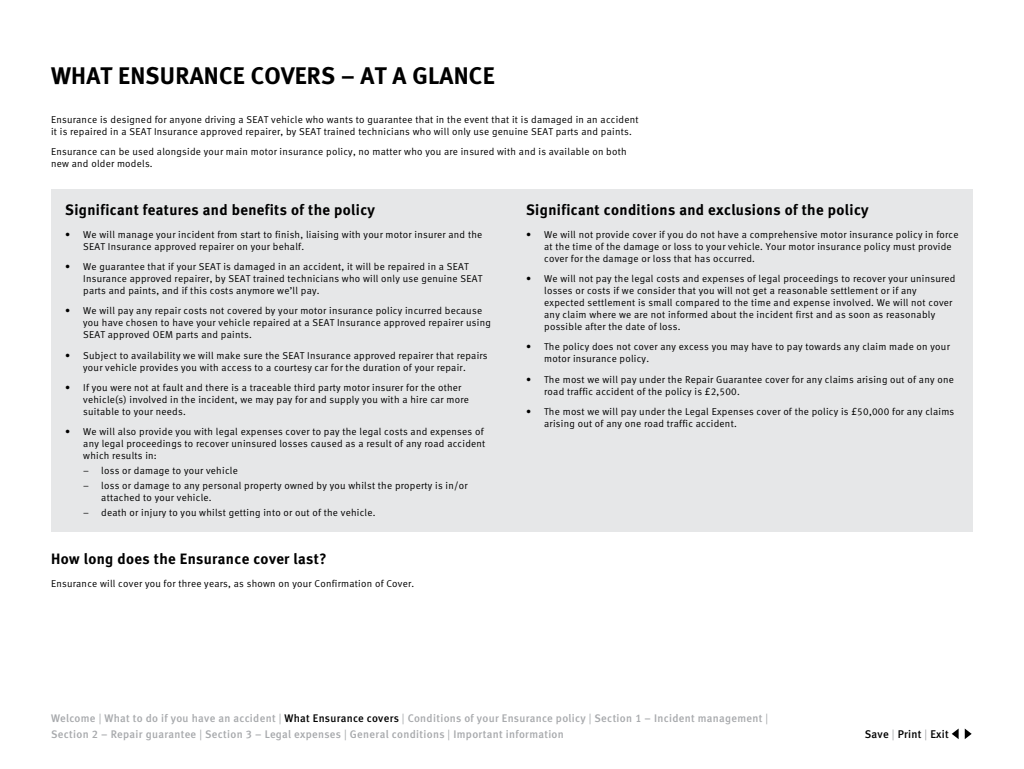
<style>
.page{position:relative;width:1024px;height:769px;background:#fff}
.page>*{position:absolute;margin:0;border:0;box-sizing:border-box;transform-origin:0 0}
.t1{font:700 24px "Seat Meta";letter-spacing:.01em;color:#000}
.t2{font:700 15px "Seat Meta";letter-spacing:.025em;color:#000}
.t3{font:500 11.2px "Seat Meta";letter-spacing:.025em;color:#000}
.t4{font:500 11px/16px "Seat Meta";letter-spacing:.03em;color:#a7a9ac}
.t5{font:10px/12px "Seat Meta Normal";letter-spacing:.025em;color:#000}
.s1{font-family:"Seat Meta Normal";font-weight:400}
.s2{color:#000}
.s3{font-family:"Seat Meta Normal";font-weight:400;color:#a7a9ac}
</style>
<div class="page">
<div style="left:51px;top:189px;width:921px;height:342px;background:#e6e7e8"></div>
<svg style="left:964px;top:728px;width:7px;height:10px"></svg>
<svg style="left:951px;top:729px;width:7px;height:9px"></svg>
<h1 class="t1" style="left:51px;top:61px;width:445px">WHAT ENSURANCE COVERS – AT A GLANCE</h1>
<p class="t5" style="left:51px;top:113px;width:589px">Ensurance is designed for anyone driving a SEAT vehicle who wants to guarantee that in the event that it is damaged in an accident it is repaired in a SEAT Insurance approved repairer, by SEAT trained technicians who will only use genuine SEAT parts and paints.</p>
<p class="t5" style="left:51px;top:145px;width:577px">Ensurance can be used alongside your main motor insurance policy, no matter who you are insured with and is available on both new and older models.</p>
<h2 class="t2" style="left:65px;top:200px;width:311px">Significant features and benefits of the policy</h2>
<p class="t5" style="left:83px;top:228px;width:400px;text-indent:-18px">• We will manage your incident from start to finish, liaising with your motor insurer and the<br>SEAT Insurance approved repairer on your behalf.</p>
<p class="t5" style="left:83px;top:260px;width:400px;text-indent:-18px">• We guarantee that if your SEAT is damaged in an accident, it will be repaired in a SEAT<br>Insurance approved repairer, by SEAT trained technicians who will only use genuine SEAT parts and paints, and if this costs anymore we’ll pay.</p>
<p class="t5" style="left:83px;top:305px;width:409px;text-indent:-18px">• We will pay any repair costs not covered by your motor insurance policy incurred because you have chosen to have your vehicle repaired at a SEAT Insurance approved repairer using<br>SEAT approved OEM parts and paints.</p>
<p class="t5" style="left:65px;top:349px;width:424px;text-align:center">• Subject to availability we will make sure the SEAT Insurance approved repairer that repairs your vehicle provides you with access to a courtesy car for the duration of your repair.</p>
<p class="t5" style="left:83px;top:381px;width:387px;text-indent:-18px">• If you were not at fault and there is a traceable third party motor insurer for the other vehicle(s) involved in the incident, we may pay for and supply you with a hire car more suitable to your needs.</p>
<p class="t5" style="left:83px;top:425px;width:403px;text-indent:-18px">• We will also provide you with legal expenses cover to pay the legal costs and expenses of any legal proceedings to recover uninsured losses caused as a result of any road accident which results in:</p>
<p class="t5" style="left:83px;top:464px;width:156px">– loss or damage to your vehicle</p>
<p class="t5" style="left:101px;top:479px;width:368px;text-indent:-18px">– loss or damage to any personal property owned by you whilst the property is in/or attached to your vehicle.</p>
<p class="t5" style="left:83px;top:506px;width:294px">– death or injury to you whilst getting into or out of the vehicle.</p>
<h2 class="t2" style="left:51px;top:549px;width:277px">How long does the Ensurance cover last?</h2>
<p class="t5" style="left:51px;top:577px;width:365px">Ensurance will cover you for three years, as shown on your Confirmation of Cover.</p>
<h2 class="t2" style="left:526px;top:200px;width:344px">Significant conditions and exclusions of the policy</h2>
<p class="t5" style="left:544px;top:228px;width:416px;text-indent:-18px">• We will not provide cover if you do not have a comprehensive motor insurance policy in force at the time of the damage or loss to your vehicle. Your motor insurance policy must provide cover for the damage or loss that has occurred.</p>
<p class="t5" style="left:544px;top:272px;width:413px;text-indent:-18px">• We will not pay the legal costs and expenses of legal proceedings to recover your uninsured losses or costs if we consider that you will not get a reasonable settlement or if any expected settlement is small compared to the time and expense involved. We will not cover any claim where we are not informed about the incident first and as soon as reasonably possible after the date of loss.</p>
<p class="t5" style="left:544px;top:341px;width:407px;text-indent:-18px">• The policy does not cover any excess you may have to pay towards any claim made on your motor insurance policy.</p>
<p class="t5" style="left:544px;top:373px;width:411px;text-indent:-18px">• The most we will pay under the Repair Guarantee cover for any claims arising out of any one road traffic accident of the policy is £2,500.</p>
<p class="t5" style="left:544px;top:405px;width:411px;text-indent:-18px">• The most we will pay under the Legal Expenses cover of the policy is £50,000 for any claims arising out of any one road traffic accident.</p>
<p class="t4" style="left:51px;top:709px;width:718px">Welcome <span class="s1">|</span> What to do if you have an accident <span class="s1">|</span> <span class="s2">What Ensurance covers</span> <span class="s1">|</span> Conditions of your Ensurance policy <span class="s1">|</span> Section 1 – Incident management <span class="s1">|<br></span>Section 2 – Repair guarantee <span class="s1">|</span> Section 3 – Legal expenses <span class="s1">|</span> General conditions <span class="s1">|</span> Important information</p>
<p class="t3" style="left:864px;top:727px;width:85px">Save <span class="s3">|</span> Print <span class="s3">|</span> Exit</p>
</div>
